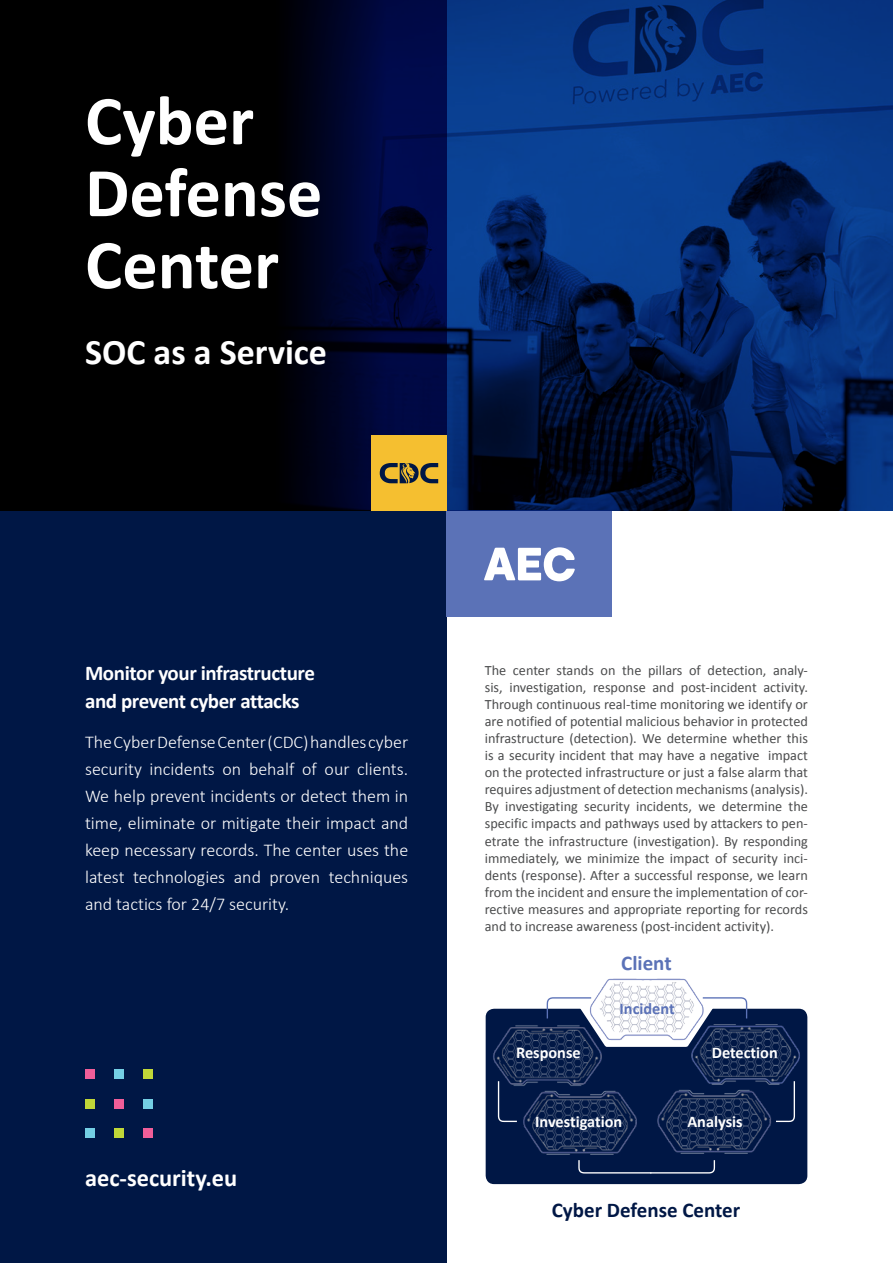
<style>
.page{position:relative;width:893px;height:1263px;background:#fff}
.page>*{position:absolute;margin:0;border:0;box-sizing:border-box;transform-origin:0 0}
.t1{font:700 70.5px/72px "Calibri";color:#fff}
.t2{font:700 36px "Calibri";color:#fff}
.t3{font:700 24.45px "Calibri";color:#fff}
.t4{font:700 21px/28.5px "Calibri";letter-spacing:-.02em;color:#fff}
.t5{font:700 21px "Calibri";color:#001745}
.t6{font:700 21px "Calibri";color:#5b72b7}
.t7{font:300 18px/27px "Calibri";color:#fff;text-align:justify}
.t8{font:700 16.35px "Calibri";color:#fff}
.t9{font:700 16.35px "Calibri";color:#5b72b7}
.t10{font:14.25px/17.1px "Calibri";color:#4b4c4d;text-align:justify}
</style>
<div class="page">
<div style="left:0;top:511px;width:446px;height:752px;background:#001745"></div>
<div style="left:446px;top:511px;width:166px;height:106px;background:#5b72b7"></div>
<svg style="left:484px;top:547px;width:91px;height:34px"></svg>
<div style="left:85px;top:1069px;width:10px;height:10px;background:#f05e99"></div>
<div style="left:85px;top:1099px;width:10px;height:9px;background:#c0d738"></div>
<div style="left:85px;top:1128px;width:10px;height:10px;background:#74cfe4"></div>
<div style="left:114px;top:1069px;width:10px;height:10px;background:#74cfe4"></div>
<div style="left:114px;top:1099px;width:10px;height:9px;background:#f05e99"></div>
<div style="left:114px;top:1128px;width:10px;height:10px;background:#c0d738"></div>
<div style="left:143px;top:1069px;width:10px;height:10px;background:#c0d738"></div>
<div style="left:143px;top:1099px;width:10px;height:9px;background:#74cfe4"></div>
<div style="left:143px;top:1128px;width:10px;height:10px;background:#f05e99"></div>
<svg style="left:0;top:0;width:893px;height:511px;background:#02163d"></svg>
<div style="left:371px;top:436px;width:75px;height:75px;background:#f5bf30"></div>
<svg style="left:380px;top:463px;width:58px;height:20px"></svg>
<div style="left:486px;top:1009px;width:321px;height:175px;background:#001745;border-radius:9px"></div>
<img style="left:485px;top:1024px;width:117px;height:68px">
<img style="left:518px;top:1087px;width:253px;height:68px">
<img style="left:678px;top:1025px;width:122px;height:66px">
<svg style="left:503px;top:1034px;width:90px;height:39px"></svg>
<svg style="left:522px;top:1103px;width:113px;height:40px"></svg>
<svg style="left:675px;top:1104px;width:80px;height:38px"></svg>
<svg style="left:705px;top:1040px;width:79px;height:25px"></svg>
<svg style="left:546px;top:978px;width:202px;height:71px"></svg>
<svg style="left:775px;top:1080px;width:21px;height:43px"></svg>
<svg style="left:497px;top:1080px;width:21px;height:43px"></svg>
<svg style="left:578px;top:1160px;width:138px;height:14px"></svg>
<p class="t1" style="left:85px;top:85px;width:239px">Cyber<br>Defense<br>Center</p>
<p class="t2" style="left:85px;top:329px;width:244px">SOC as a Service</p>
<p class="t4" style="left:85px;top:658px;width:231px">Monitor your infrastructure and prevent cyber attacks</p>
<p class="t7" style="left:85px;top:727px;width:325px">The Cyber Defense Center (CDC) handles cyber security incidents on behalf of our clients.<br>We help prevent incidents or detect them in time, eliminate or mitigate their impact and keep necessary records. The center uses the latest technologies and proven techniques and tactics for 24/7 security.</p>
<p class="t3" style="left:85px;top:1163px;width:154px">aec-security.eu</p>
<p class="t10" style="left:485px;top:661px;width:325px">The center stands on the pillars of detection, analy&shy;sis, investigation, response and post-incident activity.<br>Through continuous real-time monitoring we identify or are notified of potential malicious behavior in protected infrastructure (detection). We determine whether this is a security incident that may have a negative impact on the protected infrastructure or just a false alarm that requires adjustment of detection mechanisms (analysis).<br>By investigating security incidents, we determine the specific impacts and pathways used by attackers to pen&shy;etrate the infrastructure (investigation). By responding immediately, we minimize the impact of security inci&shy;dents (response). After a successful response, we learn from the incident and ensure the implementation of cor&shy;rective measures and appropriate reporting for records and to increase awareness (post-incident activity).</p>
<p class="t6" style="left:621px;top:950px;width:52px">Client</p>
<p class="t8" style="left:516px;top:1042px;width:66px">Response</p>
<p class="t9" style="left:620px;top:998px;width:57px">Incident</p>
<p class="t8" style="left:712px;top:1042px;width:67px">Detection</p>
<p class="t8" style="left:535px;top:1111px;width:89px">Investigation</p>
<p class="t8" style="left:687px;top:1111px;width:57px">Analysis</p>
<p class="t5" style="left:552px;top:1196px;width:190px">Cyber Defense Center</p>
</div>
